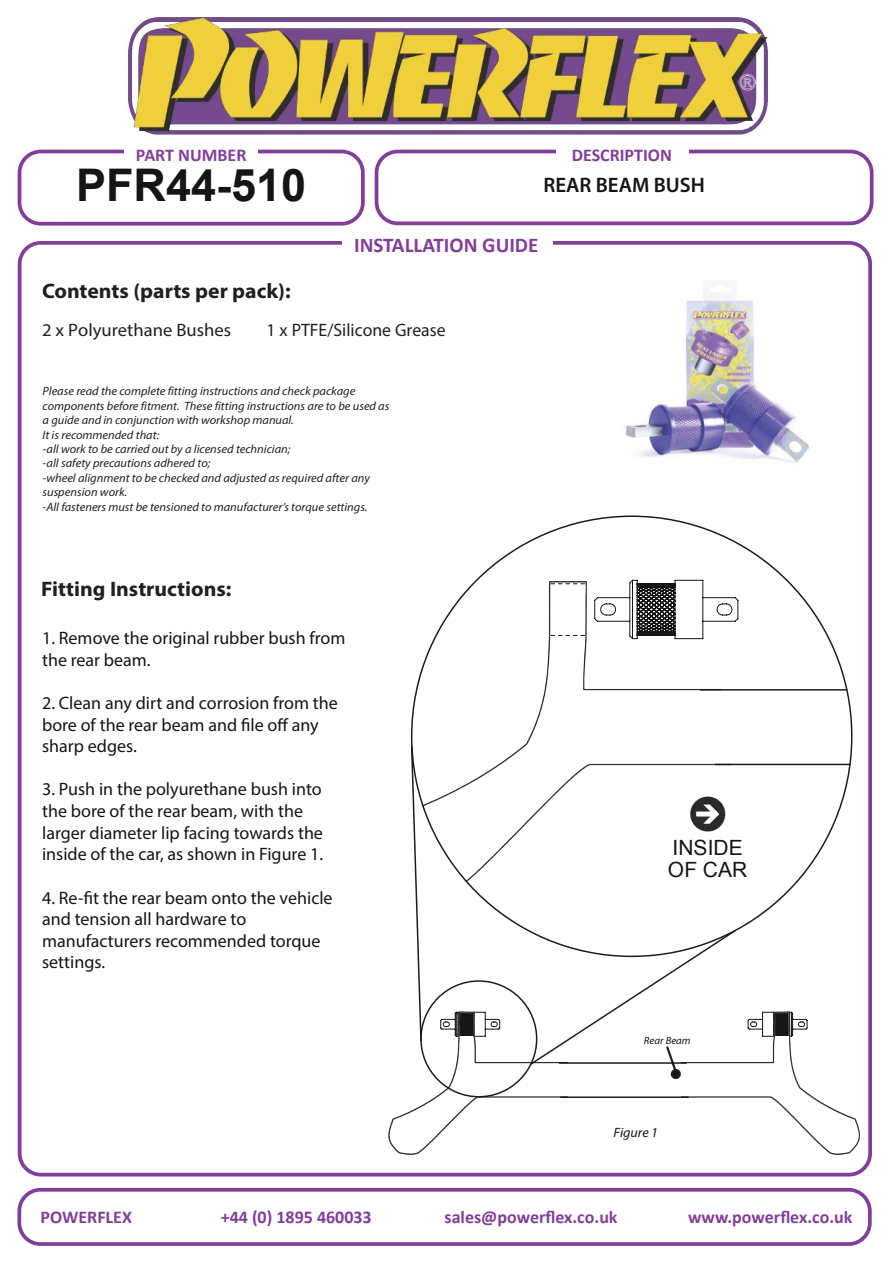
<style>
.page{position:relative;width:893px;height:1263px;background:#fff}
.page>*{position:absolute;margin:0;border:0;box-sizing:border-box;transform-origin:0 0}
.t1{font:700 45px "Arial";color:#141515}
.t2{font:700 21px "Myriad Pro";color:#241f1f}
.t3{font:700 21px "Calibri";color:#823f99}
.t4{font:600 21px "Myriad Pro";color:#141515}
.t5{font:21px/21.8px "Arial";color:#141515}
.t6{font:18px/21.6px "Myriad Pro";color:#141515}
.t7{font:700 18px "Calibri";color:#823f99}
.t8{font:18px "Myriad Pro";color:#241f1f}
.t9{font:italic 13.5px "Myriad Pro";color:#141515}
.t10{font:italic 12px/14.4px "Myriad Pro";color:#241f1f}
.t11{font:italic 10.5px "Myriad Pro";color:#141515}
</style>
<div class="page">
<div style="left:18px;top:241px;width:854px;height:935px;border:4px solid #823f99;border-radius:21px"></div>
<div style="left:375px;top:150px;width:498px;height:75px;border:4px solid #823f99;border-radius:21px"></div>
<div style="left:18px;top:150px;width:347px;height:76px;border:4px solid #823f99;border-radius:21px"></div>
<img style="left:128px;top:18px;width:639px;height:117px">
<div style="left:124px;top:147px;width:134px;height:9px;background:#fff"></div>
<div style="left:556px;top:147px;width:132px;height:9px;background:#fff"></div>
<div style="left:342px;top:235px;width:210px;height:15px;background:#fff"></div>
<div style="left:17px;top:1188px;width:855px;height:58px;border:4px solid #823f99;border-radius:21px"></div>
<svg style="left:630px;top:579px;width:74px;height:3px"></svg>
<svg style="left:456px;top:1011px;width:30px;height:1px"></svg>
<svg style="left:762px;top:1011px;width:30px;height:1px"></svg>
<div style="left:671px;top:1069px;width:10px;height:10px;background:#141515;border:2px solid #1e2122;border-radius:50%"></div>
<img style="left:388px;top:1012px;width:173px;height:143px">
<img style="left:418px;top:582px;width:362px;height:302px">
<hr style="left:715px;top:764px;width:135px;height:1px;background:#1b1c1c">
<hr style="left:700px;top:689px;width:147px;height:2px;background:#141515;opacity:.97">
<img style="left:688px;top:1012px;width:172px;height:143px">
<hr style="left:561px;top:1096px;width:127px;height:2px;background:#141515;opacity:.97">
<svg style="left:410px;top:745px;width:12px;height:297px"></svg>
<svg style="left:529px;top:928px;width:208px;height:146px"></svg>
<svg style="left:549px;top:635px;width:37px;height:1px"></svg>
<svg style="left:549px;top:583px;width:37px;height:1px"></svg>
<img style="left:625px;top:285px;width:184px;height:178px">
<h3 class="t7" style="left:136px;top:147px;width:112px">PART NUMBER</h3>
<h3 class="t7" style="left:572px;top:147px;width:102px">DESCRIPTION</h3>
<h1 class="t1" style="left:76px;top:168px;width:232px">PFR44-510</h1>
<h2 class="t4" style="left:543px;top:176px;width:163px">REAR BEAM BUSH</h2>
<h2 class="t3" style="left:354px;top:236px;width:186px">INSTALLATION GUIDE</h2>
<h2 class="t2" style="left:42px;top:282px;width:250px">Contents (parts per pack):</h2>
<h3 class="t8" style="left:42px;top:322px;width:191px">2 x Polyurethane Bushes</h3>
<h3 class="t8" style="left:267px;top:322px;width:181px">1 x PTFE/Silicone Grease</h3>
<p class="t10" style="left:43px;top:385px;width:348px">Please read the complete fitting instructions and check package components before fitment. These fitting instructions are to be used as a guide and in conjunction with workshop manual.<br>It is recommended that:<br>-all work to be carried out by a licensed technician;<br>-all safety precautions adhered to;<br>-wheel alignment to be checked and adjusted as required after any suspension work.<br>-All fasteners must be tensioned to manufacturer’s torque settings.</p>
<h2 class="t2" style="left:41px;top:580px;width:192px">Fitting Instructions:</h2>
<h3 class="t6" style="left:42px;top:629px;width:305px">1. Remove the original rubber bush from the rear beam.</h3>
<h3 class="t6" style="left:42px;top:694px;width:297px">2. Clean any dirt and corrosion from the bore of the rear beam and file off any sharp edges.</h3>
<h3 class="t6" style="left:42px;top:780px;width:282px">3. Push in the polyurethane bush into the bore of the rear beam, with the larger diameter lip facing towards the inside of the car, as shown in Figure 1.</h3>
<h3 class="t6" style="left:42px;top:888px;width:292px">4. Re-fit the rear beam onto the vehicle and tension all hardware to manufacturers recommended torque settings.</h3>
<h2 class="t5" style="left:668px;top:839px;width:81px">INSIDE<br>OF CAR</h2>
<p class="t11" style="left:644px;top:1036px;width:48px">Rear Beam</p>
<p class="t9" style="left:614px;top:1127px;width:46px">Figure 1</p>
<h3 class="t7" style="left:41px;top:1209px;width:93px">POWERFLEX</h3>
<h3 class="t7" style="left:221px;top:1209px;width:152px">+44 (0) 1895 460033</h3>
<h3 class="t7" style="left:444px;top:1209px;width:175px">sales@powerflex.co.uk</h3>
<h3 class="t7" style="left:688px;top:1209px;width:166px">www.powerflex.co.uk</h3>
</div>
